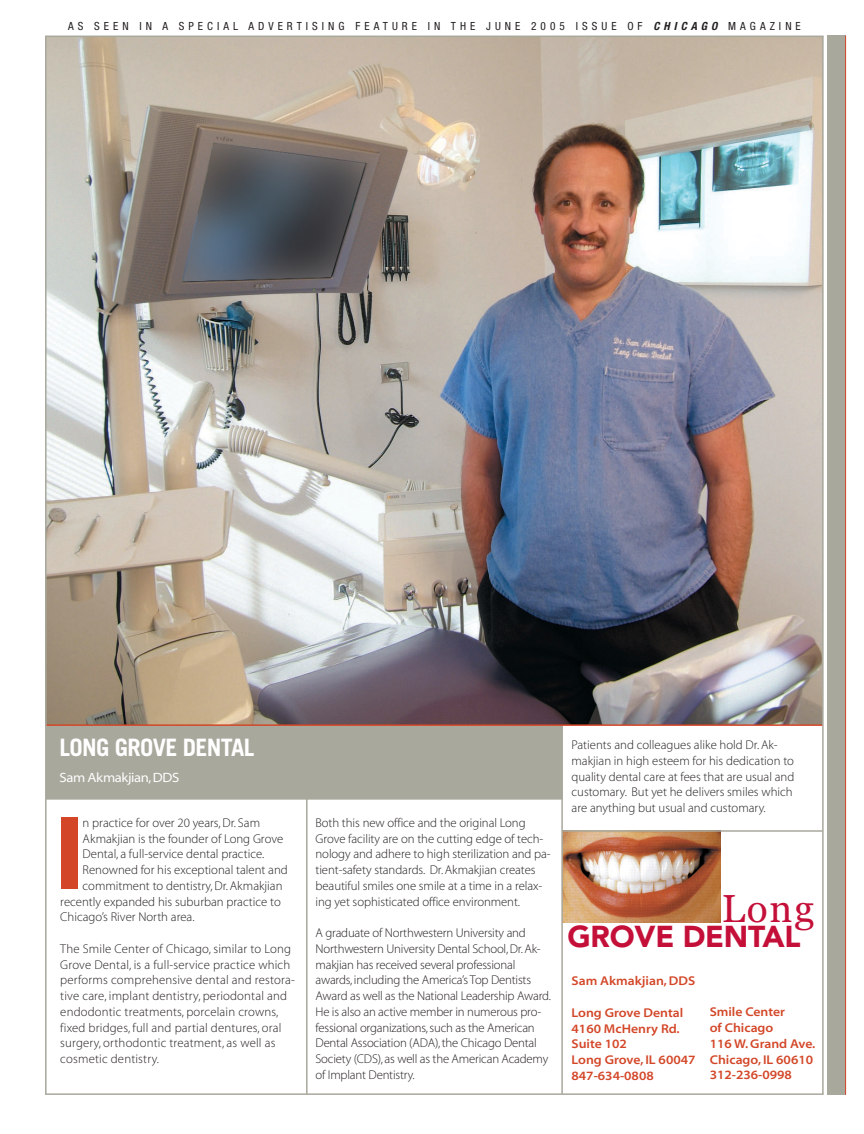
<style>
.page{position:relative;width:864px;height:1134px;background:#fff}
.page>*{position:absolute;margin:0;border:0;box-sizing:border-box;transform-origin:0 0}
.t1{font:106.5px "Myriad Headline";color:#d34627}
.t2{font:38.85px "Georgia";color:#c40f39}
.t3{font:900 30px "Avenir";letter-spacing:-.005em;color:#c40f39}
.t4{font:700 24px "Trade Gothic";letter-spacing:-.03em;color:#fff}
.t5{font:13.5px "Myriad MM 400 700";letter-spacing:-.03em;color:#fff}
.t6{font:12.75px/15.8px "Myriad MM 215 600";color:#231f20}
.t7{font:12.75px/15.8px "Myriad MM 565 700";color:#d34627}
.t8{font:condensed 11.25px "Helvetica Neue";letter-spacing:.36em;color:#231f20}
.s1{font-weight:700;font-style:italic}
</style>
<div class="page">
<img style="left:563px;top:832px;width:158px;height:90px">
<hr style="left:561px;top:709px;width:2px;height:385px;background:#a8a89d">
<div style="left:47px;top:726px;width:515px;height:73px;background:#a8a89d"></div>
<div style="left:46px;top:725px;width:517px;height:75px;border:2px solid #a8a89d"></div>
<img style="left:47px;top:37px;width:775px;height:687px">
<hr style="left:46px;top:724px;width:777px;height:2px;background:#d34627">
<hr style="left:563px;top:830px;width:260px;height:2px;background:#a8a89d">
<hr style="left:306px;top:782px;width:2px;height:312px;background:#a8a89d">
<hr style="left:46px;top:1093px;width:778px;height:2px;background:#a8a89d">
<hr style="left:822px;top:36px;width:2px;height:1058px;background:#a8a89d">
<hr style="left:45px;top:36px;width:2px;height:1059px;background:#a8a89d">
<hr style="left:45px;top:36px;width:779px;height:1px;background:#a8a89d">
<div style="left:828px;top:36px;width:18px;height:1059px;background:#a8a89d"></div>
<hr style="left:845px;top:36px;width:1px;height:1059px;background:#d34627">
<p class="t8" style="left:68px;top:22px;width:734px">AS SEEN IN A SPECIAL ADVERTISING FEATURE IN THE JUNE 2005 ISSUE OF <span class="s1">CHICAGO</span> MAGAZINE</p>
<h3 class="t4" style="left:59px;top:739px;width:197px">LONG GROVE DENTAL</h3>
<p class="t5" style="left:59px;top:772px;width:121px">Sam Akmakjian,DDS</p>
<h1 class="t1" style="left:55px;top:813px;width:30px">I</h1>
<p class="t6" style="left:83px;top:816px;width:179px">n practice for over 20 years, Dr. Sam</p>
<p class="t6" style="left:83px;top:832px;width:202px">Akmakjian is the founder of Long Grove</p>
<p class="t6" style="left:83px;top:847px;width:183px">Dental, a full-service dental practice.</p>
<p class="t6" style="left:83px;top:863px;width:207px">Renowned for his exceptional talent and</p>
<p class="t6" style="left:83px;top:879px;width:201px">commitment to dentistry, Dr. Akmakjian</p>
<p class="t6" style="left:60px;top:895px;width:222px">recently expanded his suburban practice to</p>
<p class="t6" style="left:60px;top:910px;width:136px">Chicago’s River North area.</p>
<p class="t6" style="left:60px;top:942px;width:236px">The Smile Center of Chicago, similar to Long Grove Dental, is a full-service practice which performs comprehensive dental and restora&shy;tive care, implant dentistry, periodontal and endodontic treatments, porcelain crowns, fixed bridges, full and partial dentures, oral surgery, orthodontic treatment, as well as cosmetic dentistry.</p>
<p class="t6" style="left:316px;top:816px;width:237px">Both this new office and the original Long Grove facility are on the cutting edge of tech&shy;nology and adhere to high sterilization and pa&shy;tient-safety standards. Dr. Akmakjian creates beautiful smiles one smile at a time in a relax&shy;ing yet sophisticated office environment.</p>
<p class="t6" style="left:316px;top:926px;width:237px">A graduate of Northwestern University and Northwestern University Dental School, Dr.Ak&shy;makjian has received several professional awards, including the America’s Top Dentists Award as well as the National Leadership Award.<br>He is also an active member in numerous pro&shy;fessional organizations, such as the American Dental Association (ADA), the Chicago Dental Society (CDS), as well as the American Academy of Implant Dentistry.</p>
<p class="t6" style="left:572px;top:738px;width:224px">Patients and colleagues alike hold Dr. Ak&shy;makjian in high esteem for his dedication to quality dental care at fees that are usual and customary. But yet he delivers smiles which are anything but usual and customary.</p>
<h2 class="t2" style="left:722px;top:892px;width:94px">Long</h2>
<h3 class="t3" style="left:567px;top:925px;width:235px">GROVE DENTAL</h3>
<p class="t7" style="left:572px;top:974px;width:125px">Sam Akmakjian, DDS</p>
<p class="t7" style="left:572px;top:1006px;width:125px">Long Grove Dental<br>4160 McHenry Rd.<br>Suite 102<br>Long Grove, IL 60047<br>847-634-0808</p>
<p class="t7" style="left:710px;top:1006px;width:107px">Smile Center<br>of Chicago<br>116 W. Grand Ave.<br>Chicago, IL 60610<br>312-236-0998</p>
</div>
